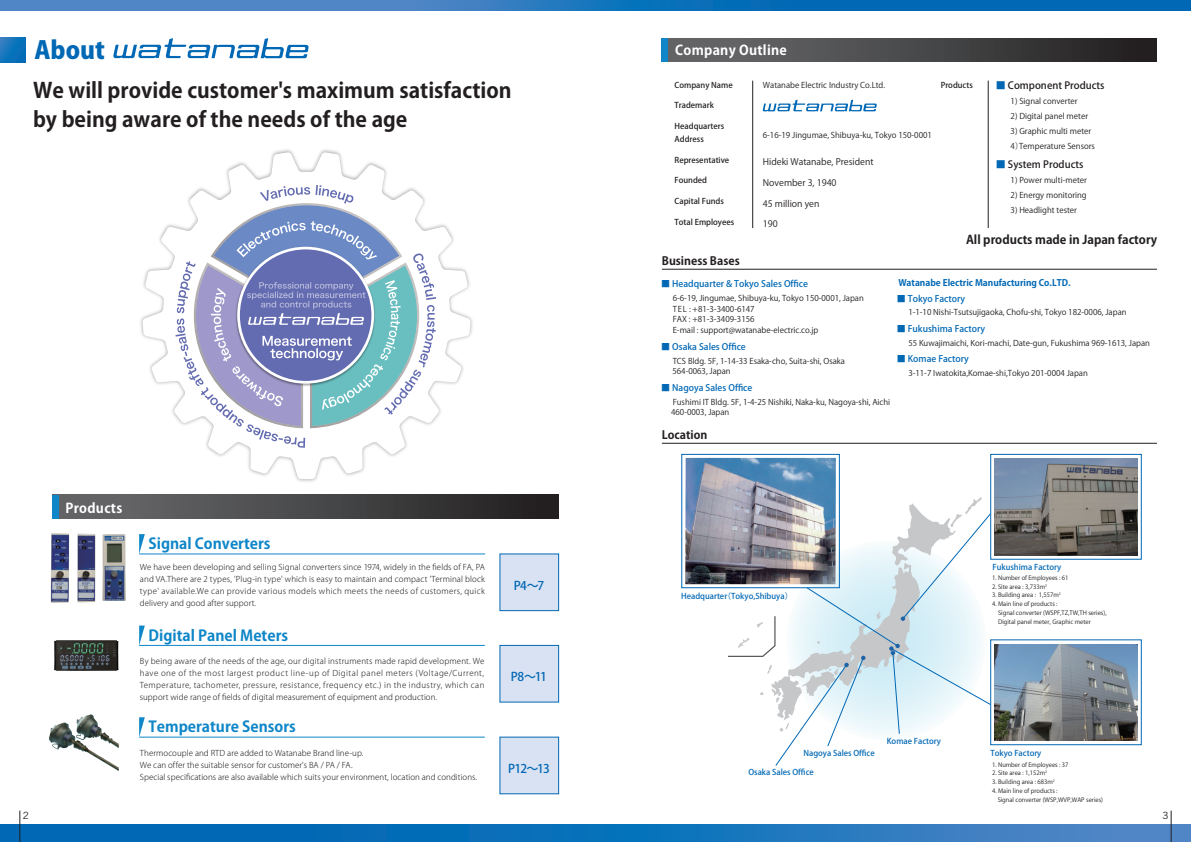
<style>
.page{position:relative;width:1191px;height:842px;background:#fff}
.page>*{position:absolute;margin:0;border:0;box-sizing:border-box;transform-origin:0 0}
.t1{font:800 24.4px "Ryo Gothic Plus N";color:#0168b5}
.t2{font:700 21px/29px "Ryo Gothic Plus N";color:#231f20}
.t3{font:700 15px "Ryo Gothic Plus N";color:#0e86c8}
.t4{font:700 13.4px "Ryo Gothic Plus N";letter-spacing:.02em;color:#fff}
.t5{font:700 12px "Ryo Gothic Plus N";color:#231f20}
.t6{font:500 12px "Ryo Gothic Plus N";letter-spacing:-.06em;color:#0168b5}
.t7{font:700 11.4px "Koz Go Pro";color:#231f20}
.t8{font:500 10px "Ryo Gothic Plus N";color:#231f20}
.t9{font:10px "Trade Gothic";color:#231f20}
.t10{font:500 9px "Ryo Gothic Plus N";color:#0168b5}
.t11{font:9px "Ryo Gothic Plus N";color:#231f20}
.t12{font:700 9px "Ryo Gothic Plus N";color:#0168b5}
.t13{font:300 8px/12px "Ryo Gothic Plus N";letter-spacing:.005em;color:#231f20;text-align:justify}
.t14{font:8px/10.7px "Ryo Gothic Plus N";color:#231f20}
.t15{font:500 8px "Ryo Gothic Plus N";color:#0168b5}
.t16{font:500 8px/12.7px "Ryo Gothic Plus N";color:#231f20}
.t17{font:6px/8.7px "Ryo Gothic Plus N";color:#231f20}
.s1{color:#0168b5}
</style>
<div class="page">
<svg style="left:0;top:825px;width:1191px;height:17px;background:#1973bb"></svg>
<svg style="left:0;top:0;width:1191px;height:10px;background:#2576bd"></svg>
<svg style="left:0;top:37px;width:26px;height:25px"></svg>
<hr style="left:20px;top:811px;width:1px;height:31px;background:#231f20">
<hr style="left:1170px;top:811px;width:1px;height:31px;background:#231f20">
<div style="left:500px;top:554px;width:59px;height:57px;background:#d9e2f2;border:1px solid #0168b5"></div>
<div style="left:500px;top:645px;width:59px;height:57px;background:#d9e2f2;border:1px solid #0168b5"></div>
<svg style="left:142px;top:152px;width:328px;height:327px"></svg>
<div style="left:52px;top:495px;width:506px;height:23px;background:linear-gradient(to right,#6b6e72,#242020)"></div>
<img style="left:51px;top:533px;width:18px;height:70px">
<img style="left:77px;top:533px;width:18px;height:69px">
<img style="left:103px;top:534px;width:23px;height:67px">
<img style="left:54px;top:640px;width:64px;height:31px">
<hr style="left:139px;top:554px;width:346px;height:1px;background:#0e86c8">
<hr style="left:139px;top:645px;width:346px;height:1px;background:#0e86c8">
<svg style="left:139px;top:534px;width:6px;height:20px"></svg>
<svg style="left:139px;top:625px;width:6px;height:20px"></svg>
<svg style="left:762px;top:100px;width:115px;height:12px"></svg>
<img style="left:685px;top:458px;width:151px;height:126px">
<img style="left:995px;top:644px;width:142px;height:96px">
<div style="left:500px;top:737px;width:59px;height:57px;background:#d9e2f2"></div>
<hr style="left:139px;top:737px;width:346px;height:1px;background:#0e86c8">
<svg style="left:139px;top:717px;width:6px;height:20px"></svg>
<svg style="left:113px;top:38px;width:196px;height:21px"></svg>
<div style="left:52px;top:495px;width:6px;height:23px;background:#0e86c8"></div>
<div style="left:662px;top:38px;width:495px;height:24px;background:linear-gradient(to right,#6c6e71,#232021)"></div>
<div style="left:662px;top:38px;width:6px;height:24px;background:#0e86c8"></div>
<hr style="left:752px;top:81px;width:1px;height:147px;background:#231f20">
<hr style="left:988px;top:81px;width:1px;height:147px;background:#231f20">
<svg style="left:727px;top:497px;width:264px;height:269px"></svg>
<div style="left:681px;top:454px;width:158px;height:134px;border:1px solid #0168b5"></div>
<img style="left:995px;top:459px;width:142px;height:96px">
<div style="left:990px;top:454px;width:151px;height:105px;border:1px solid #0168b5"></div>
<div style="left:990px;top:640px;width:151px;height:105px;border:1px solid #0168b5"></div>
<hr style="left:662px;top:269px;width:495px;height:1px;background:#231f20">
<hr style="left:662px;top:443px;width:495px;height:1px;background:#231f20">
<img style="left:49px;top:714px;width:70px;height:36px">
<svg style="left:175px;top:185px;width:261px;height:263px"></svg>
<h1 class="t1" style="left:34px;top:34px;width:72px">About</h1>
<h2 class="t2" style="left:33px;top:77px;width:480px">We will provide customer's maximum satisfaction by being aware of the needs of the age</h2>
<h3 class="t4" style="left:66px;top:499px;width:58px">Products</h3>
<h3 class="t3" style="left:149px;top:534px;width:123px">Signal Converters</h3>
<p class="t13" style="left:140px;top:561px;width:347px">We have been developing and selling Signal converters since 1974, widely in the fields of FA, PA and VA.There are 2 types, 'Plug-in type' which is easy to maintain and compact 'Terminal block type' available.We can provide various models which meets the needs of customers, quick delivery and good after support.</p>
<h3 class="t3" style="left:149px;top:625px;width:141px">Digital Panel Meters</h3>
<p class="t13" style="left:140px;top:655px;width:346px">By being aware of the needs of the age, our digital instruments made rapid development. We have one of the most largest product line-up of Digital panel meters (Voltage/Current, Temperature, tachometer, pressure, resistance, frequency etc.) in the industry, which can support wide range of fields of digital measurement of equipment and production.</p>
<h3 class="t3" style="left:149px;top:717px;width:149px">Temperature Sensors</h3>
<p class="t13" style="left:140px;top:747px;width:339px;text-align:left">Thermocouple and RTD are added to Watanabe Brand line-up.<br>We can offer the suitable sensor for customer's BA / PA / FA.<br>Special specifications are also available which suits your environment, location and conditions.</p>
<h3 class="t6" style="left:514px;top:578px;width:32px">P4～7</h3>
<h3 class="t6" style="left:511px;top:669px;width:38px">P8～11</h3>
<h3 class="t6" style="left:508px;top:761px;width:43px">P12～13</h3>
<h3 class="t4" style="left:675px;top:41px;width:113px">Company Outline</h3>
<p class="t16" style="left:674px;top:79px;width:60px">Company Name</p>
<p class="t16" style="left:674px;top:100px;width:41px">Trademark</p>
<p class="t16" style="left:674px;top:120px;width:51px">Headquarters<br>Address</p>
<p class="t16" style="left:674px;top:154px;width:56px">Representative</p>
<p class="t16" style="left:674px;top:174px;width:34px">Founded</p>
<p class="t16" style="left:674px;top:195px;width:51px">Capital Funds</p>
<p class="t16" style="left:674px;top:216px;width:61px">Total Employees</p>
<p class="t14" style="left:763px;top:80px;width:124px">Watanabe Electric Industry Co.Ltd.</p>
<p class="t16" style="left:940px;top:79px;width:34px">Products</p>
<p class="t14" style="left:763px;top:130px;width:171px">6-16-19 Jingumae, Shibuya-ku, Tokyo 150-0001</p>
<p class="t11" style="left:763px;top:156px;width:112px">Hideki Watanabe, President</p>
<p class="t11" style="left:763px;top:177px;width:75px">November 3, 1940</p>
<p class="t11" style="left:763px;top:198px;width:58px">45 million yen</p>
<p class="t11" style="left:763px;top:219px;width:16px">190</p>
<p class="t8" style="left:995px;top:79px;width:110px"><span class="s1">■</span> Component Products</p>
<p class="t14" style="left:1010px;top:96px;width:68px">1) Signal converter</p>
<p class="t14" style="left:1010px;top:111px;width:79px">2) Digital panel meter</p>
<p class="t14" style="left:1010px;top:123px;width:86px;line-height:15px">3) Graphic multi meter<br>4）Temperature Sensors</p>
<p class="t8" style="left:995px;top:158px;width:89px"><span class="s1">■</span> System Products</p>
<p class="t14" style="left:1010px;top:175px;width:78px">1) Power multi-meter</p>
<p class="t14" style="left:1010px;top:190px;width:78px">2) Energy monitoring</p>
<p class="t14" style="left:1010px;top:205px;width:68px">3) Headlight tester</p>
<h3 class="t7" style="left:662px;top:253px;width:79px">Business Bases</h3>
<p class="t10" style="left:661px;top:278px;width:148px">■ Headquarter &amp; Tokyo Sales Office</p>
<p class="t14" style="left:672px;top:293px;width:193px">6-6-19, Jingumae, Shibuya-ku, Tokyo 150-0001, Japan TEL : +81-3-3400-6147<br>FAX : +81-3-3409-3156<br>E-mail : support@watanabe-electric.co.jp</p>
<p class="t10" style="left:661px;top:341px;width:86px">■ Osaka Sales Office</p>
<p class="t14" style="left:672px;top:356px;width:174px">TCS Bldg. 5F, 1-14-33 Esaka-cho, Suita-shi, Osaka<br>564-0063, Japan</p>
<p class="t10" style="left:661px;top:382px;width:93px">■ Nagoya Sales Office</p>
<p class="t14" style="left:671px;top:397px;width:221px">Fushimi IT Bldg. 5F, 1-4-25 Nishiki, Naka-ku, Nagoya-shi, Aichi<br>460-0003, Japan</p>
<h3 class="t7" style="left:662px;top:427px;width:47px">Location</h3>
<h3 class="t5" style="left:966px;top:232px;width:192px">All products made in Japan factory</h3>
<p class="t12" style="left:898px;top:277px;width:174px">Watanabe Electric Manufacturing Co.LTD.</p>
<p class="t10" style="left:897px;top:293px;width:70px">■ Tokyo Factory</p>
<p class="t14" style="left:908px;top:307px;width:220px">1-1-10 Nishi-Tsutsujigaoka, Chofu-shi, Tokyo 182-0006, Japan</p>
<p class="t10" style="left:897px;top:323px;width:90px">■ Fukushima Factory</p>
<p class="t14" style="left:908px;top:338px;width:243px">55 Kuwajimaichi, Kori-machi, Date-gun, Fukushima 969-1613, Japan</p>
<p class="t10" style="left:897px;top:353px;width:73px">■ Komae Factory</p>
<p class="t14" style="left:908px;top:368px;width:181px">3-11-7 Iwatokita,Komae-shi,Tokyo 201-0004 Japan</p>
<p class="t15" style="left:681px;top:591px;width:113px">Headquarter（Tokyo,Shibuya）</p>
<p class="t15" style="left:992px;top:562px;width:70px">Fukushima Factory</p>
<p class="t17" style="left:992px;top:574px;width:78px">1. Number of Employees : 61</p>
<p class="t17" style="left:992px;top:582px;width:56px">2. Site area : 3,733m<sup>2</sup></p>
<p class="t17" style="left:992px;top:591px;width:70px">3. Building area : 1,557m<sup>2</sup></p>
<p class="t17" style="left:998px;top:600px;width:110px;text-indent:-6px">4. Main line of products :<br>Signal converter (WSPF,TZ,TW,TH series),<br>Digital panel meter, Graphic meter</p>
<p class="t15" style="left:803px;top:748px;width:73px">Nagoya Sales Office</p>
<p class="t15" style="left:748px;top:767px;width:67px">Osaka Sales Office</p>
<p class="t15" style="left:886px;top:736px;width:56px">Komae Factory</p>
<p class="t15" style="left:990px;top:748px;width:52px">Tokyo Factory</p>
<p class="t17" style="left:992px;top:760px;width:78px">1. Number of Employees : 37</p>
<p class="t17" style="left:992px;top:769px;width:56px">2. Site area : 1,152m<sup>2</sup></p>
<p class="t17" style="left:992px;top:778px;width:64px">3. Building area : 683m<sup>2</sup></p>
<p class="t17" style="left:997px;top:786px;width:107px;text-indent:-6px">4. Main line of products :<br>Signal converter (WSP,WVP,WAP series)</p>
<p class="t9" style="left:23px;top:809px;width:8px">2</p>
<p class="t9" style="left:1162px;top:809px;width:8px">3</p>
</div>
